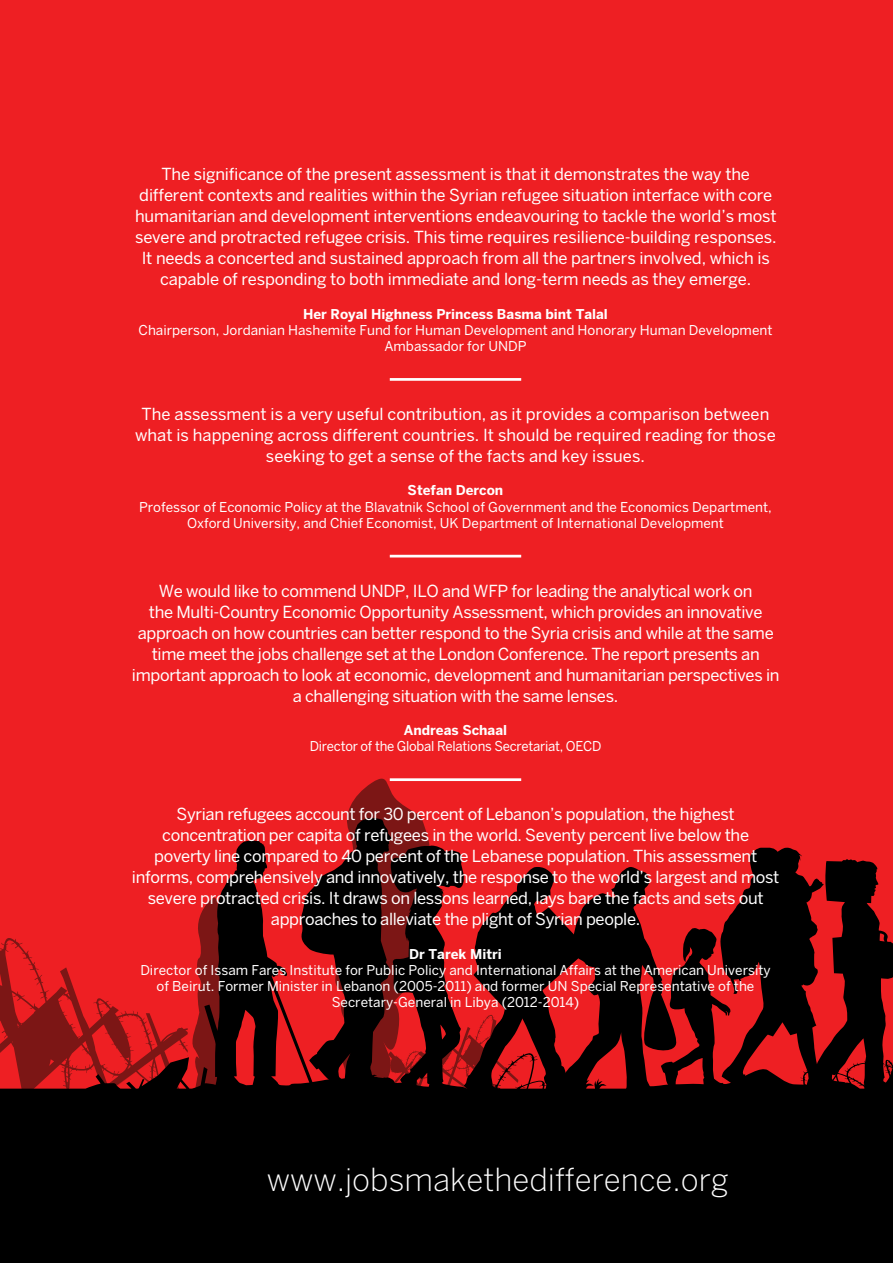
<style>
.page{position:relative;width:893px;height:1263px;background:#ee1f23}
.page>*{position:absolute;margin:0;border:0;box-sizing:border-box;transform-origin:0 0}
.t1{font:300 31.5px "Benton Sans";color:#fff}
.t2{font:16.5px/21px "Benton Sans";letter-spacing:-.02em;color:#fff;text-align:center}
.t3{font:16.5px/21px "Benton Sans";color:#fff;text-align:center}
.t4{font:13.5px/16.2px "Benton Sans";color:#fff;text-align:center}
.t5{font:700 13.5px "Benton Sans";color:#fff}
.t6{font:13.5px "Benton Sans";letter-spacing:-.02em;color:#fff}
</style>
<div class="page">
<svg style="left:197px;top:897px;width:18px;height:107px;fill:#7c1615"></svg>
<svg style="left:0;top:938px;width:109px;height:66px"></svg>
<svg style="left:0;top:1004px;width:893px;height:259px;background:#120202"></svg>
<svg style="left:215px;top:778px;width:678px;height:322px"></svg>
<hr style="left:390px;top:778px;width:131px;height:3px;background:#fff">
<hr style="left:390px;top:378px;width:131px;height:3px;background:#fff">
<hr style="left:390px;top:555px;width:131px;height:2px;background:#fff">
<p class="t2" style="left:135px;top:163px;width:643px">The significance of the present assessment is that it demonstrates the way the different contexts and realities within the Syrian refugee situation interface with core humanitarian and development interventions endeavouring to tackle the world’s most severe and protracted refugee crisis. This time requires resilience-building responses.<br>It needs a concerted and sustained approach from all the partners involved, which is capable of responding to both immediate and long-term needs as they emerge.</p>
<p class="t5" style="left:303px;top:306px;width:306px">Her Royal Highness Princess Basma bint Talal</p>
<p class="t4" style="left:138px;top:322px;width:635px">Chairperson, Jordanian Hashemite Fund for Human Development and Honorary Human Development<br>Ambassador for UNDP</p>
<p class="t3" style="left:135px;top:403px;width:642px">The assessment is a very useful contribution, as it provides a comparison between what is happening across different countries. It should be required reading for those seeking to get a sense of the facts and key issues.</p>
<p class="t5" style="left:408px;top:482px;width:97px">Stefan Dercon</p>
<p class="t4" style="left:139px;top:498px;width:634px">Professor of Economic Policy at the Blavatnik School of Government and the Economics Department,<br>Oxford University, and Chief Economist, UK Department of International Development</p>
<p class="t2" style="left:132px;top:580px;width:649px">We would like to commend UNDP, ILO and WFP for leading the analytical work on<br>the Multi-Country Economic Opportunity Assessment, which provides an innovative approach on how countries can better respond to the Syria crisis and while at the same time meet the jobs challenge set at the London Conference. The report presents an important approach to look at economic, development and humanitarian perspectives in a challenging situation with the same lenses.</p>
<p class="t5" style="left:404px;top:722px;width:105px">Andreas Schaal</p>
<p class="t6" style="left:310px;top:738px;width:293px">Director of the Global Relations Secretariat, OECD</p>
<p class="t2" style="left:132px;top:803px;width:649px">Syrian refugees account for 30 percent of Lebanon’s population, the highest concentration per capita of refugees in the world. Seventy percent live below the poverty line compared to 40 percent of the Lebanese population. This assessment informs, comprehensively and innovatively, the response to the world’s largest and most severe protracted crisis. It draws on lessons learned, lays bare the facts and sets out approaches to alleviate the plight of Syrian people.</p>
<p class="t5" style="left:409px;top:946px;width:94px">Dr Tarek Mitri</p>
<p class="t4" style="left:140px;top:962px;width:632px">Director of Issam Fares Institute for Public Policy and International Affairs at the American University of Beirut. Former Minister in Lebanon (2005-2011) and former UN Special Representative of the<br>Secretary-General in Libya (2012-2014)</p>
<h1 class="t1" style="left:267px;top:1161px;width:463px">www.jobsmakethedifference.org</h1>
</div>
